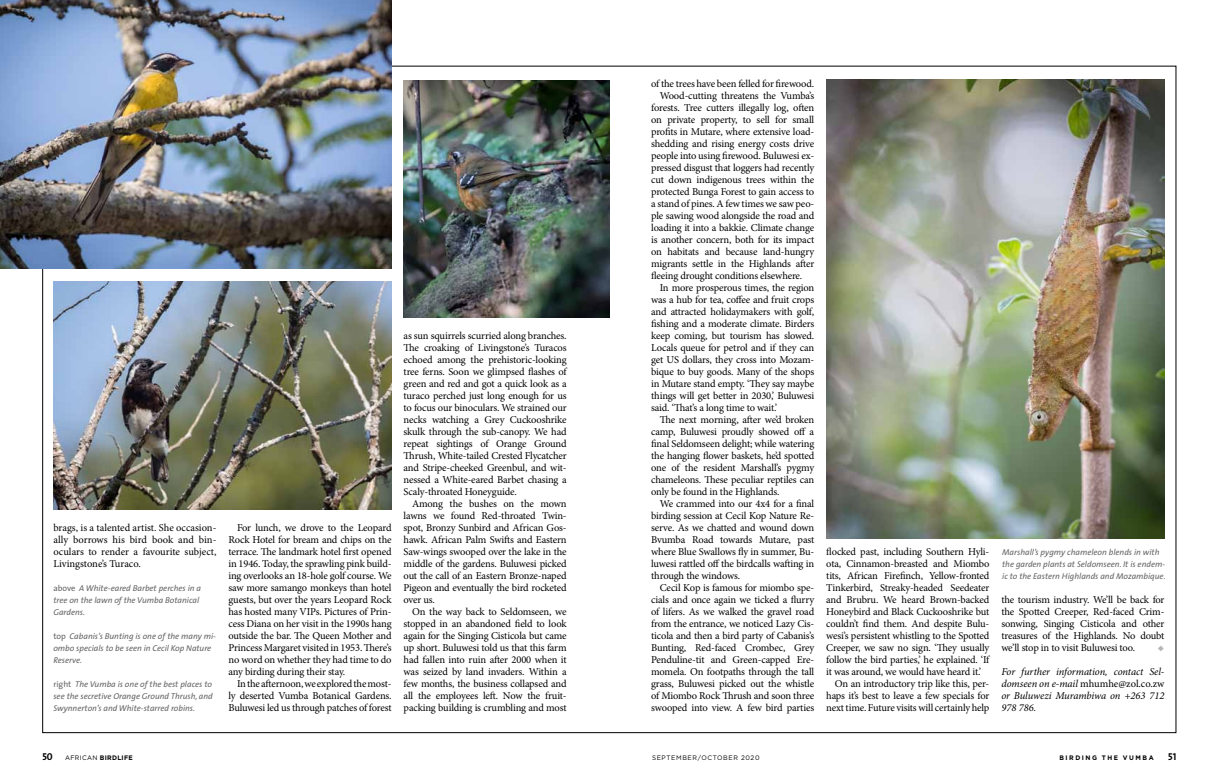
<style>
.page{position:relative;width:1219px;height:780px;background:#fff}
.page>*{position:absolute;margin:0;border:0;box-sizing:border-box;transform-origin:0 0}
.t1{font:10.5px/12px "Minion Pro";letter-spacing:-.015em;color:#000;text-align:justify}
.t2{font:italic 10.5px/12px "Minion Pro";letter-spacing:-.01em;color:#000;text-align:justify}
.t3{font:10px "The Sans Bold Caps";color:#000}
.t4{font:italic 8.5px/12px "The Sans";color:#666565}
.t5{font:6.5px "Gotham";letter-spacing:.1em;color:#000}
.t6{font:700 6.5px "Gotham";letter-spacing:.05em;color:#000}
.t7{font:700 6.5px "Gotham";letter-spacing:.24em;color:#000}
.s1{font-style:normal}
.s2{font-family:"The Sans Bold Caps";font-weight:400;font-size:10px}
.s3{font-weight:400}
</style>
<div class="page">
<img style="left:0;top:0;width:392px;height:268px">
<img style="left:53px;top:281px;width:339px;height:228px">
<img style="left:404px;top:81px;width:205px;height:236px">
<img style="left:826px;top:80px;width:338px;height:458px">
<p class="t1" style="left:53px;top:521px;width:165px">brags, is a talented artist. She occasion&shy;ally borrows his bird book and bin&shy;oculars to render a favourite subject, Livingstone’s Turaco.</p>
<p class="t1" style="left:228px;top:521px;width:165px;text-indent:9px">For lunch, we drove to the Leopard Rock Hotel for bream and chips on the terrace. The landmark hotel first opened in 1946. Today, the sprawling pink build&shy;ing overlooks an 18-hole golf course. We saw more samango monkeys than hotel guests, but over the years Leopard Rock has hosted many VIPs. Pictures of Prin&shy;cess Diana on her visit in the 1990s hang outside the bar. The Queen Mother and Princess Margaret visited in 1953. There’s no word on whether they had time to do any birding during their stay.</p>
<p class="t1" style="left:228px;top:677px;width:165px;text-indent:9px">In the afternoon, we explored the most&shy;ly deserted Vumba Botanical Gardens.<br>Buluwesi led us through patches of forest</p>
<p class="t4" style="left:53px;top:582px;width:149px"><span class="s1">above</span> A White-eared Barbet perches in a tree on the lawn of the Vumba Botanical<br>Gardens.</p>
<p class="t4" style="left:53px;top:630px;width:164px"><span class="s1">top</span> Cabanis’s Bunting is one of the many mi&shy;ombo specials to be seen in Cecil Kop Nature<br>Reserve.</p>
<p class="t4" style="left:53px;top:678px;width:161px;text-align:justify"><span class="s1">right</span> The Vumba is one of the best places to see the secretive Orange Ground Thrush, and Swynnerton’s and White-starred robins.</p>
<p class="t1" style="left:404px;top:329px;width:165px">as sun squirrels scurried along branches.<br>The croaking of Livingstone’s Turacos echoed among the prehistoric-looking tree ferns. Soon we glimpsed flashes of green and red and got a quick look as a turaco perched just long enough for us to focus our binoculars. We strained our necks watching a Grey Cuckooshrike skulk through the sub-canopy. We had repeat sightings of Orange Ground Thrush, White-tailed Crested Flycatcher and Stripe-cheeked Greenbul, and wit&shy;nessed a White-eared Barbet chasing a Scaly-throated Honeyguide.</p>
<p class="t1" style="left:404px;top:497px;width:165px;text-indent:9px">Among the bushes on the mown lawns we found Red-throated Twin&shy;spot, Bronzy Sunbird and African Gos&shy;hawk. African Palm Swifts and Eastern Saw-wings swooped over the lake in the middle of the gardens. Buluwesi picked out the call of an Eastern Bronze-naped Pigeon and eventually the bird rocketed over us.</p>
<p class="t1" style="left:404px;top:606px;width:165px;text-indent:9px">On the way back to Seldomseen, we stopped in an abandoned field to look again for the Singing Cisticola but came up short. Buluwesi told us that this farm had fallen into ruin after 2000 when it was seized by land invaders. Within a few months, the business collapsed and all the employees left. Now the fruit&shy;packing building is crumbling and most</p>
<p class="t1" style="left:651px;top:77px;width:165px">of the trees have been felled for firewood.</p>
<p class="t1" style="left:660px;top:89px;width:156px">Wood-cutting threatens the Vumba’s</p>
<p class="t1" style="left:651px;top:101px;width:165px">forests. Tree cutters illegally log, often</p>
<p class="t1" style="left:651px;top:113px;width:165px">on private property, to sell for small</p>
<p class="t1" style="left:651px;top:125px;width:165px">profits in Mutare, where extensive load-</p>
<p class="t1" style="left:651px;top:137px;width:165px">shedding and rising energy costs drive</p>
<p class="t1" style="left:651px;top:149px;width:165px">people into using firewood. Buluwesi ex-</p>
<p class="t1" style="left:651px;top:161px;width:165px">pressed disgust that loggers had recently</p>
<p class="t1" style="left:651px;top:173px;width:165px">cut down indigenous trees within the</p>
<p class="t1" style="left:651px;top:185px;width:165px">protected Bunga Forest to gain access to</p>
<p class="t1" style="left:651px;top:197px;width:165px">a stand of pines. A few times we saw peo-</p>
<p class="t1" style="left:651px;top:209px;width:165px">ple sawing wood alongside the road and</p>
<p class="t1" style="left:651px;top:221px;width:165px">loading it into a bakkie. Climate change</p>
<p class="t1" style="left:651px;top:233px;width:165px">is another concern, both for its impact</p>
<p class="t1" style="left:651px;top:245px;width:165px">on habitats and because land-hungry</p>
<p class="t1" style="left:651px;top:257px;width:165px">migrants settle in the Highlands after</p>
<p class="t1" style="left:651px;top:269px;width:153px">fleeing drought conditions elsewhere.</p>
<p class="t1" style="left:660px;top:281px;width:156px">In more prosperous times, the region</p>
<p class="t1" style="left:651px;top:293px;width:165px">was a hub for tea, coffee and fruit crops</p>
<p class="t1" style="left:651px;top:305px;width:165px">and attracted holidaymakers with golf,</p>
<p class="t1" style="left:651px;top:317px;width:165px">fishing and a moderate climate. Birders</p>
<p class="t1" style="left:651px;top:329px;width:165px">keep coming, but tourism has slowed.</p>
<p class="t1" style="left:651px;top:341px;width:165px">Locals queue for petrol and if they can</p>
<p class="t1" style="left:651px;top:353px;width:165px">get US dollars, they cross into Mozam-</p>
<p class="t1" style="left:651px;top:365px;width:165px">bique to buy goods. Many of the shops</p>
<p class="t1" style="left:651px;top:377px;width:165px">in Mutare stand empty. ‘They say maybe</p>
<p class="t1" style="left:651px;top:389px;width:165px">things will get better in 2030,’ Buluwesi</p>
<p class="t1" style="left:651px;top:401px;width:128px">said. ‘That’s a long time to wait.’</p>
<p class="t1" style="left:660px;top:413px;width:156px">The next morning, after we’d broken</p>
<p class="t1" style="left:651px;top:425px;width:165px">camp, Buluwesi proudly showed off a</p>
<p class="t1" style="left:651px;top:437px;width:165px">final Seldomseen delight; while watering</p>
<p class="t1" style="left:651px;top:449px;width:165px">the hanging flower baskets, he’d spotted</p>
<p class="t1" style="left:651px;top:461px;width:165px">one of the resident Marshall’s pygmy</p>
<p class="t1" style="left:651px;top:473px;width:165px">chameleons. These peculiar reptiles can</p>
<p class="t1" style="left:651px;top:485px;width:130px">only be found in the Highlands.</p>
<p class="t1" style="left:660px;top:497px;width:156px">We crammed into our 4x4 for a final</p>
<p class="t1" style="left:651px;top:509px;width:165px">birding session at Cecil Kop Nature Re-</p>
<p class="t1" style="left:651px;top:521px;width:165px">serve. As we chatted and wound down</p>
<p class="t1" style="left:651px;top:533px;width:165px">Bvumba Road towards Mutare, past</p>
<p class="t1" style="left:651px;top:545px;width:165px">where Blue Swallows fly in summer, Bu-</p>
<p class="t1" style="left:651px;top:557px;width:165px">luwesi rattled off the birdcalls wafting in</p>
<p class="t1" style="left:651px;top:569px;width:91px">through the windows.</p>
<p class="t1" style="left:660px;top:581px;width:156px">Cecil Kop is famous for miombo spe-</p>
<p class="t1" style="left:651px;top:593px;width:165px">cials and once again we ticked a flurry</p>
<p class="t1" style="left:651px;top:605px;width:165px">of lifers. As we walked the gravel road</p>
<p class="t1" style="left:651px;top:617px;width:165px">from the entrance, we noticed Lazy Cis-</p>
<p class="t1" style="left:651px;top:629px;width:165px">ticola and then a bird party of Cabanis’s</p>
<p class="t1" style="left:651px;top:641px;width:165px">Bunting, Red-faced Crombec, Grey</p>
<p class="t1" style="left:651px;top:653px;width:163px">Penduline-tit and Green-capped Ere-</p>
<p class="t1" style="left:651px;top:665px;width:165px">momela. On footpaths through the tall</p>
<p class="t1" style="left:651px;top:677px;width:165px">grass, Buluwesi picked out the whistle</p>
<p class="t1" style="left:651px;top:689px;width:165px">of Miombo Rock Thrush and soon three</p>
<p class="t1" style="left:651px;top:701px;width:165px">swooped into view. A few bird parties</p>
<p class="t1" style="left:826px;top:545px;width:165px">flocked past, including Southern Hyli-</p>
<p class="t1" style="left:826px;top:557px;width:165px">ota, Cinnamon-breasted and Miombo</p>
<p class="t1" style="left:826px;top:569px;width:165px">tits, African Firefinch, Yellow-fronted</p>
<p class="t1" style="left:826px;top:581px;width:165px">Tinkerbird, Streaky-headed Seedeater</p>
<p class="t1" style="left:826px;top:593px;width:165px">and Brubru. We heard Brown-backed</p>
<p class="t1" style="left:826px;top:605px;width:165px">Honeybird and Black Cuckooshrike but</p>
<p class="t1" style="left:826px;top:617px;width:165px">couldn’t find them. And despite Bulu-</p>
<p class="t1" style="left:826px;top:629px;width:165px">wesi’s persistent whistling to the Spotted</p>
<p class="t1" style="left:826px;top:641px;width:165px">Creeper, we saw no sign. ‘They usually</p>
<p class="t1" style="left:826px;top:653px;width:165px">follow the bird parties,’ he explained. ‘If</p>
<p class="t1" style="left:826px;top:665px;width:156px">it was around, we would have heard it.’</p>
<p class="t1" style="left:835px;top:677px;width:156px">On an introductory trip like this, per-</p>
<p class="t1" style="left:826px;top:689px;width:165px">haps it’s best to leave a few specials for</p>
<p class="t1" style="left:826px;top:701px;width:165px">next time. Future visits will certainly help</p>
<p class="t4" style="left:1002px;top:546px;width:165px">Marshall’s pygmy chameleon blends in with the garden plants at Seldomseen. It is endem&shy;ic to the Eastern Highlands and Mozambique.</p>
<p class="t1" style="left:1001px;top:593px;width:165px">the tourism industry. We’ll be back for the Spotted Creeper, Red-faced Crim&shy;sonwing, Singing Cisticola and other treasures of the Highlands. No doubt we’ll stop in to visit Buluwesi too.</p>
<p class="t2" style="left:1001px;top:665px;width:165px">For further information, contact Sel&shy;domseen on e-mail <span class="s1">mhumhe@zol.co.zw </span>or Buluwezi Murambiwa on +263 712<br>978 786.</p>
<p class="t6" style="left:42px;top:753px;width:92px"><span class="s2">50</span> <span class="s3">AFRICAN</span> BIRDLIFE</p>
<p class="t5" style="left:652px;top:753px;width:109px">SEPTEMBER/OCTOBER 2020</p>
<p class="t7" style="left:1059px;top:753px;width:96px">BIRDING THE VUMBA</p>
<p class="t3" style="left:1168px;top:747px;width:10px">51</p>
</div>
